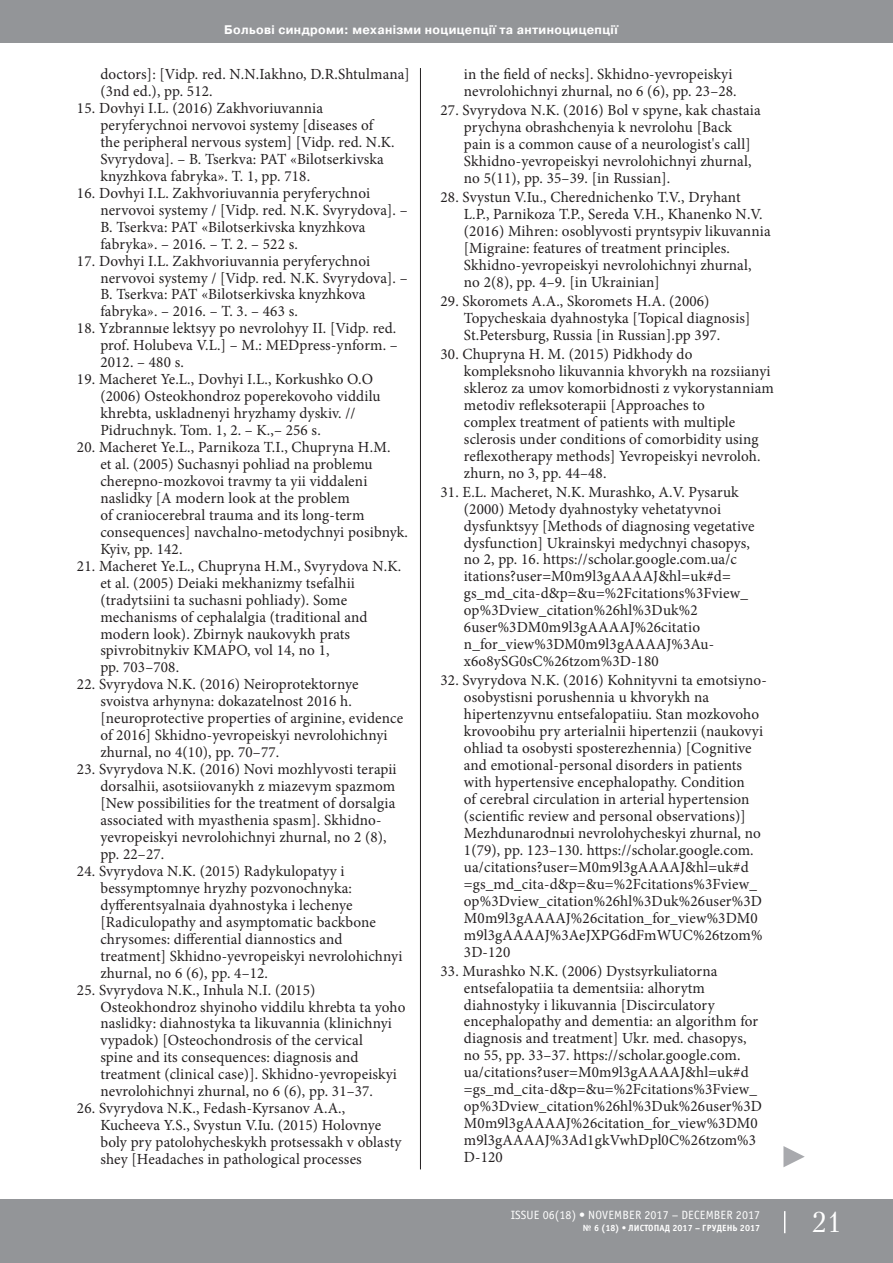
<style>
.page{position:relative;width:893px;height:1263px;background:#fff}
.page>*{position:absolute;margin:0;border:0;box-sizing:border-box;transform-origin:0 0}
.t1{font:28.5px "Petersburg C";color:#fff}
.t2{font:15.45px/17px "Minion Pro";letter-spacing:.01em;color:#231f20}
.t3{font:700 12.45px "Pragmatica C";letter-spacing:.03em;color:#fff;scale:.96 1}
.t4{font:12px "Officina Sans C";letter-spacing:.01em;color:#fff}
.t5{font:700 9px "Officina Sans C";letter-spacing:.01em;color:#fff}
</style>
<div class="page">
<div style="left:0;top:0;width:893px;height:43px;background:#939598"></div>
<div style="left:0;top:1199px;width:893px;height:64px;background:#939598"></div>
<svg style="left:784px;top:1211px;width:1px;height:22px"></svg>
<hr style="left:420px;top:68px;width:1px;height:1101px;background:#231f20">
<svg style="left:783px;top:1146px;width:22px;height:21px"></svg>
<p class="t3" style="left:224px;top:23px;width:411px">Больові синдроми: механізми ноцицепції та антиноцицепції</p>
<p class="t2" style="left:100px;top:66px;width:311px">doctors]: [Vidp. red. N.N.Iakhno, D.R.Shtulmana] (3nd ed.), pp. 512.</p>
<p class="t2" style="left:100px;top:100px;width:296px;text-indent:-23px">15. Dovhyi I.L. (2016) Zakhvoriuvannia peryferychnoi nervovoi systemy [diseases of the peripheral nervous system] [Vidp. red. N.K.<br>Svyrydova]. – B. Tserkva: PAT «Bilotserkivska knyzhkova fabryka». T. 1, pp. 718.</p>
<p class="t2" style="left:100px;top:184px;width:309px;text-indent:-23px">16. Dovhyi I.L. Zakhvoriuvannia peryferychnoi nervovoi systemy / [Vidp. red. N.K. Svyrydova]. – B. Tserkva: PAT «Bilotserkivska knyzhkova fabryka». – 2016. – T. 2. – 522 s.</p>
<p class="t2" style="left:100px;top:252px;width:309px;text-indent:-23px">17. Dovhyi I.L. Zakhvoriuvannia peryferychnoi nervovoi systemy / [Vidp. red. N.K. Svyrydova]. – B. Tserkva: PAT «Bilotserkivska knyzhkova fabryka». – 2016. – T. 3. – 463 s.</p>
<p class="t2" style="left:100px;top:320px;width:299px;text-align:justify;text-indent:-23px">18. Yzbrannыe lektsyy po nevrolohyy II. [Vidp. red. prof. Holubeva V.L.] – M.: MEDpress-ynform. – 2012. – 480 s.</p>
<p class="t2" style="left:100px;top:371px;width:282px;text-indent:-23px">19. Macheret Ye.L., Dovhyi I.L., Korkushko O.O (2006) Osteokhondroz poperekovoho viddilu khrebta, uskladnenyi hryzhamy dyskiv. // Pidruchnyk. Tom. 1, 2. – K.,– 256 s.</p>
<p class="t2" style="left:100px;top:439px;width:309px;text-indent:-23px">20. Macheret Ye.L., Parnikoza T.I., Chupryna H.M.<br>et al. (2005) Suchasnyi pohliad na problemu cherepno-mozkovoi travmy ta yii viddaleni naslidky [A modern look at the problem<br>of craniocerebral trauma and its long-term consequences] navchalno-metodychnyi posibnyk.<br>Kyiv, pp. 142.</p>
<p class="t2" style="left:100px;top:557px;width:302px;text-indent:-23px">21. Macheret Ye.L., Chupryna H.M., Svyrydova N.K. et al. (2005) Deiaki mekhanizmy tsefalhii (tradytsiini ta suchasni pohliady). Some mechanisms of cephalalgia (traditional and modern look). Zbirnyk naukovykh prats spivrobitnykiv KMAPO, vol 14, no 1,<br>pp. 703–708.</p>
<p class="t2" style="left:100px;top:676px;width:304px;text-indent:-23px">22. Svyrydova N.K. (2016) Neiroprotektornye svoistva arhynyna: dokazatelnost 2016 h. [neuroprotective properties of arginine, evidence of 2016] Skhidno-yevropeiskyi nevrolohichnyi zhurnal, no 4(10), pp. 70–77.</p>
<p class="t2" style="left:100px;top:761px;width:298px;text-indent:-23px">23. Svyrydova N.K. (2016) Novi mozhlyvosti terapii dorsalhii, asotsiiovanykh z miazevym spazmom [New possibilities for the treatment of dorsalgia associated with myasthenia spasm]. Skhidno&shy;yevropeiskyi nevrolohichnyi zhurnal, no 2 (8), pp. 22–27.</p>
<p class="t2" style="left:100px;top:862px;width:304px;text-indent:-23px">24. Svyrydova N.K. (2015) Radykulopatyy i bessymptomnye hryzhy pozvonochnyka: dyfferentsyalnaia dyahnostyka i lechenye [Radiculopathy and asymptomatic backbone chrysomes: differential diannostics and treatment] Skhidno-yevropeiskyi nevrolohichnyi zhurnal, no 6 (6), pp. 4–12.</p>
<p class="t2" style="left:100px;top:981px;width:307px;text-indent:-23px">25. Svyrydova N.K., Inhula N.I. (2015)<br>Osteokhondroz shyinoho viddilu khrebta ta yoho naslidky: diahnostyka ta likuvannia (klinichnyi vypadok) [Osteochondrosis of the cervical<br>spine and its consequences: diagnosis and treatment (clinical case)]. Skhidno-yevropeiskyi nevrolohichnyi zhurnal, no 6 (6), pp. 31–37.</p>
<p class="t2" style="left:100px;top:1100px;width:303px;text-indent:-23px">26. Svyrydova N.K., Fedash-Kyrsanov A.A., Kucheeva Y.S., Svystun V.Iu. (2015) Holovnye boly pry patolohycheskykh protsessakh v oblasty shey [Headaches in pathological processes</p>
<p class="t2" style="left:464px;top:66px;width:274px">in the field of necks]. Skhidno-yevropeiskyi nevrolohichnyi zhurnal, no 6 (6), pp. 23–28.</p>
<p class="t2" style="left:464px;top:102px;width:298px;text-indent:-23px">27. Svyrydova N.K. (2016) Bol v spyne, kak chastaia prychyna obrashchenyia k nevrolohu [Back pain is a common cause of a neurologist's call] Skhidno-yevropeiskyi nevrolohichnyi zhurnal, no 5(11), pp. 35–39. [in Russian].</p>
<p class="t2" style="left:464px;top:189px;width:308px;text-indent:-23px">28. Svystun V.Iu., Cherednichenko T.V., Dryhant<br>L.P., Parnikoza T.P., Sereda V.H., Khanenko N.V. (2016) Mihren: osoblyvosti pryntsypiv likuvannia [Migraine: features of treatment principles.<br>Skhidno-yevropeiskyi nevrolohichnyi zhurnal, no 2(8), pp. 4–9. [in Ukrainian]</p>
<p class="t2" style="left:464px;top:293px;width:288px;text-indent:-23px">29. Skoromets A.A., Skoromets H.A. (2006)<br>Topycheskaia dyahnostyka [Topical diagnosis]<br>St.Petersburg, Russia [in Russian].pp 397.</p>
<p class="t2" style="left:464px;top:346px;width:311px;text-indent:-23px">30. Chupryna H. M. (2015) Pidkhody do kompleksnoho likuvannia khvorykh na rozsiianyi skleroz za umov komorbidnosti z vykorystanniam metodiv refleksoterapii [Approaches to<br>complex treatment of patients with multiple sclerosis under conditions of comorbidity using reflexotherapy methods] Yevropeiskyi nevroloh. zhurn, no 3, pp. 44–48.</p>
<p class="t2" style="left:464px;top:483px;width:292px;text-indent:-23px">31. E.L. Macheret, N.K. Murashko, A.V. Pysaruk (2000) Metodу dyahnostyky vehetatyvnoi dysfunktsyy [Methods of diagnosing vegetative dysfunction] Ukrainskyi medychnyi chasopys, no 2, pp. 16. https://scholar.google.com.ua/c itations?user=M0m9l3gAAAAJ&amp;hl=uk#d= gs_md_cita-d&amp;p=&amp;u=%2Fcitations%3Fview_ op%3Dview_citation%26hl%3Duk%2<br>6user%3DM0m9l3gAAAAJ%26citatio n_for_view%3DM0m9l3gAAAAJ%3Au&shy;x6o8ySG0sC%26tzom%3D-180</p>
<p class="t2" style="left:464px;top:672px;width:304px;text-indent:-23px">32. Svyrydova N.K. (2016) Kohnityvni ta emotsiyno&shy;osobystisni porushennia u khvorykh na hipertenzyvnu entsefalopatiiu. Stan mozkovoho krovoobihu pry arterialnii hipertenzii (naukovyi ohliad ta osobysti sposterezhennia) [Cognitive and emotional-personal disorders in patients with hypertensive encephalopathy. Condition<br>of cerebral circulation in arterial hypertension (scientific review and personal observations)] Mezhdunarodnыi nevrolohycheskyi zhurnal, no 1(79), pp. 123–130. https://scholar.google.com. ua/citations?user=M0m9l3gAAAAJ&amp;hl=uk#d =gs_md_cita-d&amp;p=&amp;u=%2Fcitations%3Fview_ op%3Dview_citation%26hl%3Duk%26user%3D M0m9l3gAAAAJ%26citation_for_view%3DM0 m9l3gAAAAJ%3AeJXPG6dFmWUC%26tzom% 3D-120</p>
<p class="t2" style="left:464px;top:962px;width:299px;text-indent:-23px">33. Murashko N.K. (2006) Dystsyrkuliatorna entsefalopatiia ta dementsiia: alhorytm diahnostyky i likuvannia [Discirculatory encephalopathy and dementia: an algorithm for diagnosis and treatment] Ukr. med. chasopys, no 55, pp. 33–37. https://scholar.google.com. ua/citations?user=M0m9l3gAAAAJ&amp;hl=uk#d =gs_md_cita-d&amp;p=&amp;u=%2Fcitations%3Fview_ op%3Dview_citation%26hl%3Duk%26user%3D M0m9l3gAAAAJ%26citation_for_view%3DM0 m9l3gAAAAJ%3Ad1gkVwhDpl0C%26tzom%3<br>D-120</p>
<p class="t4" style="left:511px;top:1209px;width:251px">ISSUE 06(18) • NOVEMBER 2017 – DECEMBER 2017</p>
<p class="t5" style="left:583px;top:1223px;width:179px">№ 6 (18) • листопад 2017 – Грудень 2017</p>
<h1 class="t1" style="left:812px;top:1205px;width:31px">21</h1>
</div>
